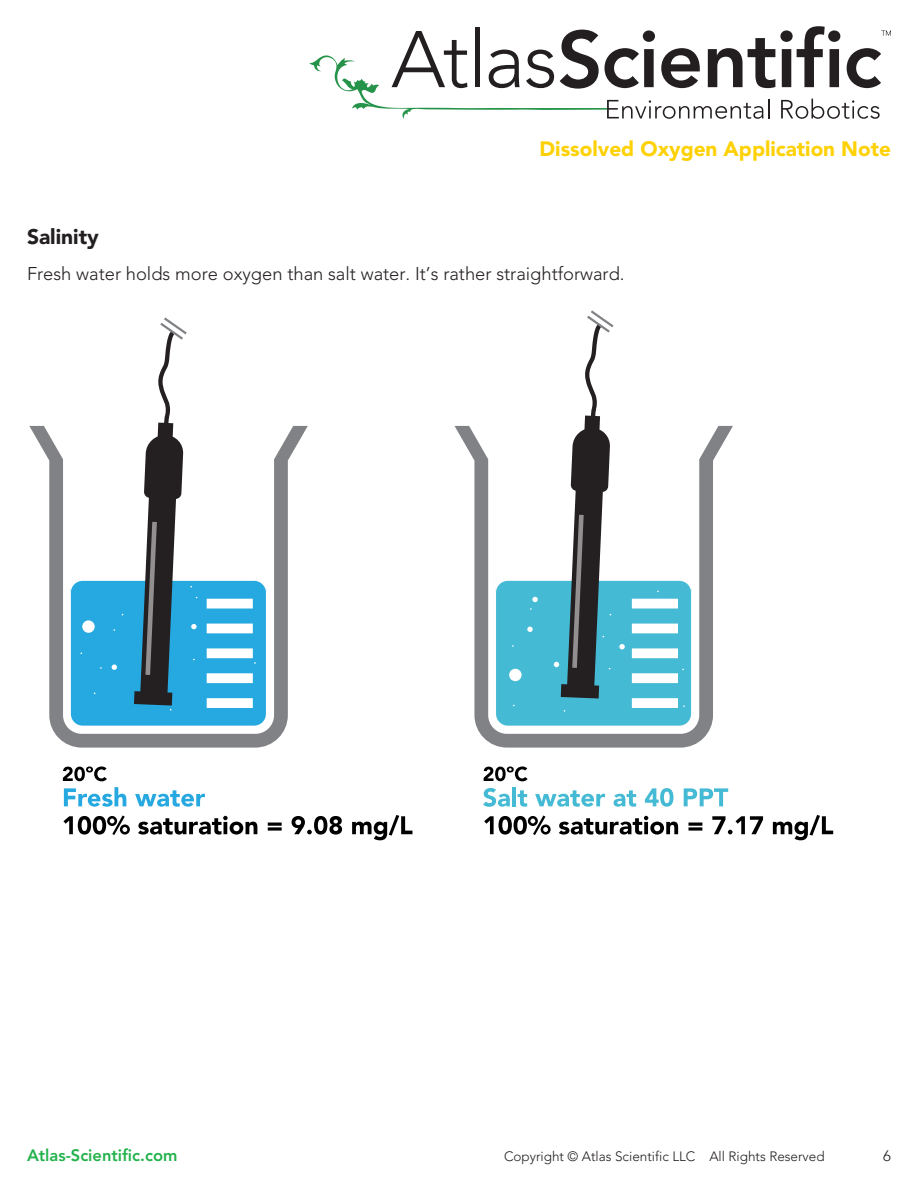
<style>
.page{position:relative;width:918px;height:1188px;background:#fff}
.page>*{position:absolute;margin:0;border:0;box-sizing:border-box;transform-origin:0 0}
.t1{font:900 21px "Avenir";color:#231f20}
.t2{font:900 20.7px "Avenir";color:#fed105}
.t3{font:300 18.3px "Avenir";color:#231f20}
.t4{font:800 16.5px "Avenir";color:#23b24b}
.t5{font:300 15px "Avenir";color:#231f20}
.t6{font:300 13.5px "Avenir";color:#231f20}
</style>
<div class="page">
<svg style="left:309px;top:26px;width:582px;height:93px"></svg>
<svg style="left:29px;top:426px;width:279px;height:322px"></svg>
<svg style="left:455px;top:426px;width:278px;height:322px"></svg>
<svg style="left:71px;top:317px;width:195px;height:409px"></svg>
<svg style="left:496px;top:310px;width:195px;height:416px"></svg>
<svg style="left:63px;top:767px;width:44px;height:14px"></svg>
<svg style="left:64px;top:787px;width:62px;height:20px"></svg>
<svg style="left:135px;top:790px;width:70px;height:17px"></svg>
<svg style="left:63px;top:815px;width:67px;height:20px"></svg>
<svg style="left:138px;top:816px;width:119px;height:19px"></svg>
<hr style="left:268px;top:823px;width:14px;height:3px;background:#000">
<svg style="left:268px;top:827px;width:14px;height:4px"></svg>
<svg style="left:292px;top:816px;width:50px;height:19px"></svg>
<svg style="left:352px;top:815px;width:60px;height:25px"></svg>
<svg style="left:484px;top:767px;width:44px;height:14px"></svg>
<svg style="left:483px;top:788px;width:27px;height:19px"></svg>
<hr style="left:512px;top:787px;width:4px;height:19px;background:#45bad4">
<svg style="left:518px;top:790px;width:9px;height:17px"></svg>
<svg style="left:535px;top:790px;width:70px;height:17px"></svg>
<svg style="left:614px;top:790px;width:22px;height:17px"></svg>
<svg style="left:645px;top:788px;width:28px;height:19px"></svg>
<svg style="left:684px;top:788px;width:44px;height:18px"></svg>
<svg style="left:484px;top:815px;width:67px;height:20px"></svg>
<svg style="left:559px;top:816px;width:119px;height:19px"></svg>
<hr style="left:688px;top:823px;width:14px;height:3px;background:#000">
<svg style="left:688px;top:827px;width:14px;height:4px"></svg>
<svg style="left:712px;top:816px;width:51px;height:18px"></svg>
<svg style="left:773px;top:815px;width:60px;height:25px"></svg>
<p class="t2" style="left:540px;top:136px;width:353px">Dissolved Oxygen Application Note</p>
<p class="t1" style="left:27px;top:224px;width:73px">Salinity</p>
<p class="t3" style="left:27px;top:263px;width:599px">Fresh water holds more oxygen than salt water. It’s rather straightforward.</p>
<p class="t4" style="left:27px;top:1145px;width:152px">Atlas-Scientific.com</p>
<p class="t6" style="left:504px;top:1148px;width:322px">Copyright © Atlas Scientific LLC All Rights Reserved</p>
<p class="t5" style="left:883px;top:1147px;width:9px">6</p>
</div>
